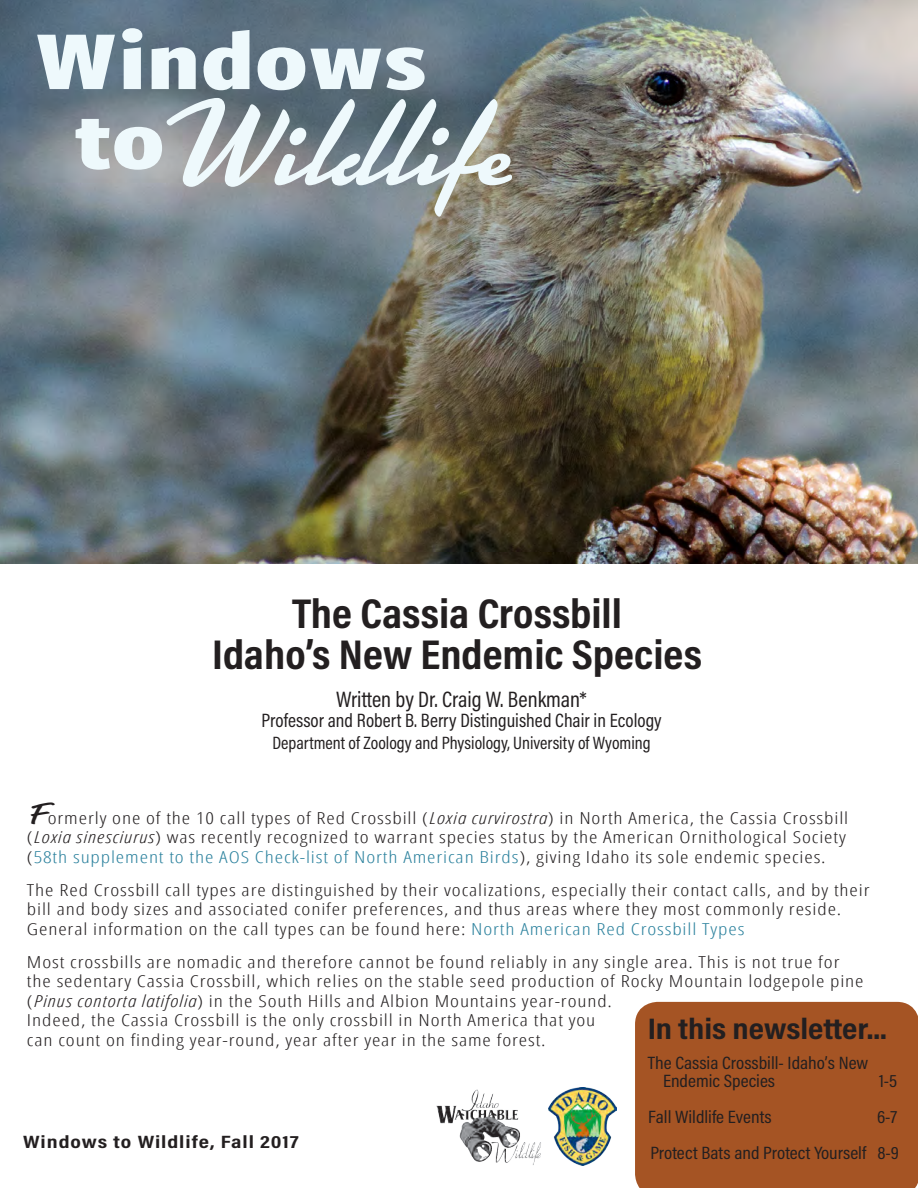
<style>
.page{position:relative;width:918px;height:1188px;background:#fff}
.page>*{position:absolute;margin:0;border:0;box-sizing:border-box;transform-origin:0 0}
.t1{font:120px "Kinescope";color:#eef9fc}
.t2{font:700 87px/79.5px "Freight Sans Cmp Pro";color:#eef9fc;scale:1.5 1}
.t3{font:700 42px/40.5px "Acumin Pro Cond";color:#231f20;text-align:center;scale:1.08 1}
.t4{font:700 30px "Acumin Pro Cond";color:#231f20;scale:1.16 1}
.t5{font:22.5px "Acumin Pro Cond";color:#231f20}
.t6{font:19.5px "Acumin Pro Cond";color:#231f20}
.t7{font:18px/18px "Acumin Pro Cond";color:#231f20;scale:1.08 1}
.t8{font:18px "Acumin Pro Cond";color:#231f20}
.t9{font:700 18px "Acumin Pro Cond";letter-spacing:.04em;color:#231f20;scale:1.3 1}
.Body_text_paragraph{font:300 condensed 16.5px/19.5px "Open Sans";letter-spacing:.04em;color:#231f20;scale:1.3 1}
.s1{font-family:"Market OT";font-weight:400;font-stretch:normal;font-size:33px}
.s2{font-style:italic}
.s3{color:#2b819d}
</style>
<div class="page">
<img style="left:461px;top:1090px;width:37px;height:30px">
<div style="left:635px;top:1002px;width:283px;height:186px;background:#a55424"></div>
<img style="left:0;top:0;width:918px;height:563px">
<img style="left:549px;top:1087px;width:67px;height:78px">
<p class="t2" style="left:74px;top:18px;width:237px;text-indent:-40px">Windows to</p>
<p class="t1" style="left:178px;top:72px;width:336px">Wildlife</p>
<p class="t3" style="left:212px;top:592px;width:455px">The Cassia Crossbill<br>Idaho’s New Endemic Species</p>
<p class="t5" style="left:336px;top:685px;width:252px">Written by Dr. Craig W. Benkman*</p>
<p class="t6" style="left:262px;top:708px;width:401px">Professor and Robert B. Berry Distinguished Chair in Ecology</p>
<p class="t8" style="left:272px;top:732px;width:380px">Department of Zoology and Physiology, University of Wyoming</p>
<p class="Body_text_paragraph" style="left:27px;top:807px;width:633px"><span class="s1">F</span>ormerly one of the 10 call types of Red Crossbill (<span class="s2">Loxia curvirostra</span>) in North America, the Cassia Crossbill (<span class="s2">Loxia sinesciurus</span>) was recently recognized to warrant species status by the American Ornithological Society (<span class="s3">58th supplement to the AOS Check-list of North American Birds</span>), giving Idaho its sole endemic species.</p>
<p class="Body_text_paragraph" style="left:27px;top:879px;width:650px">The Red Crossbill call types are distinguished by their vocalizations, especially their contact calls, and by their bill and body sizes and associated conifer preferences, and thus areas where they most commonly reside.<br>General information on the call types can be found here: <span class="s3">North American Red Crossbill Types</span></p>
<p class="Body_text_paragraph" style="left:27px;top:951px;width:645px">Most crossbills are nomadic and therefore cannot be found reliably in any single area. This is not true for the sedentary Cassia Crossbill, which relies on the stable seed production of Rocky Mountain lodgepole pine (<span class="s2">Pinus contorta latifolia</span>) in the South Hills and Albion Mountains year-round.<br>Indeed, the Cassia Crossbill is the only crossbill in North America that you<br>can count on finding year-round, year after year in the same forest.</p>
<p class="t4" style="left:648px;top:1009px;width:208px">In this newsletter...</p>
<p class="t7" style="left:663px;top:1053px;width:192px;text-indent:-15px">The Cassia Crossbill- Idaho’s New<br>Endemic Species</p>
<p class="t7" style="left:879px;top:1071px;width:18px">1-5</p>
<p class="t9" style="left:23px;top:1130px;width:214px">Windows to Wildlife, Fall 2017</p>
<p class="t7" style="left:648px;top:1107px;width:116px">Fall Wildlife Events</p>
<p class="t7" style="left:877px;top:1107px;width:20px">6-7</p>
<p class="t7" style="left:650px;top:1143px;width:232px">Protect Bats and Protect Yourself 8-9</p>
</div>
